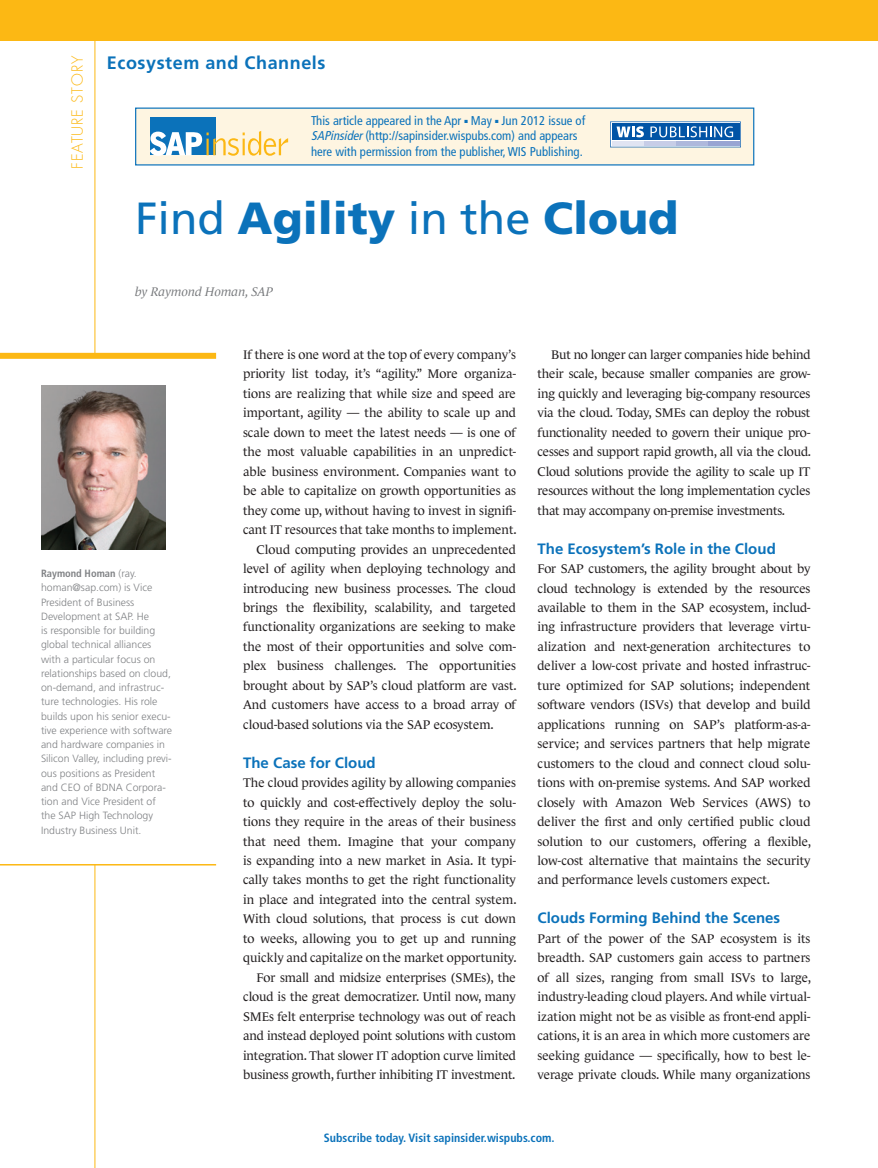
<style>
.page{position:relative;width:878px;height:1168px;background:#fff}
.page>*{position:absolute;margin:0;border:0;box-sizing:border-box;transform-origin:0 0}
.Article_Headline{font:900 45px "Frutiger LT Std";color:#0b72ba}
.t1{font:700 18px "Frutiger LT Std";letter-spacing:.03em;color:#0b72ba}
.Body_text_head{font:700 15px "Frutiger LT Std";color:#0b72ba}
.t2{font:300 15px "Futura Std";letter-spacing:.06em;color:#fcb814}
.Body_text{font:12.75px/19.5px "Le Monde Journal Std";color:#231f20;text-align:justify}
._00_-_Master_Color{font:condensed 12.75px/15.3px "Frutiger LT Std";color:#0b72ba}
.By_line{font:italic 12.75px "Le Monde Journal Std";color:#76787b}
.MASTER_-_footer_mont{font:700 condensed 12px "Frutiger LT Std";color:#0b72ba}
.Author_bio{font:300 10.5px/14.2px "Frutiger LT Std";color:#808285}
.s1{font-style:italic}
.s2{font-weight:400}
.s3{font-weight:700;font-stretch:condensed}
</style>
<div class="page">
<hr style="left:94px;top:864px;width:1px;height:304px;background:#fcb814">
<hr style="left:0;top:864px;width:216px;height:1px;background:#fcb814">
<hr style="left:94px;top:10px;width:1px;height:346px;background:#fcb814">
<div style="left:0;top:353px;width:216px;height:6px;background:#fcb814"></div>
<div style="left:0;top:0;width:878px;height:40px;background:#fcb814"></div>
<img style="left:41px;top:386px;width:124px;height:164px">
<div style="left:135px;top:108px;width:619px;height:57px;background:#fef5e1"></div>
<div style="left:150px;top:117px;width:65px;height:38px;background:#0b72ba"></div>
<svg style="left:150px;top:131px;width:138px;height:25px"></svg>
<svg style="left:610px;top:121px;width:130px;height:26px;background:#6897c9"></svg>
<p class="t2" style="left:68px;top:169px;width:114px;rotate:-90deg">FEATURE STORY</p>
<p class="t1" style="left:107px;top:53px;width:220px">Ecosystem and Channels</p>
<p class="_00_-_Master_Color" style="left:311px;top:113px;width:276px">This article appeared in the Apr ■ May ■ Jun 2012 issue of<br><span class="s1">SAPinsider</span>(http://sapinsider.wispubs.com) and appears here with permission from the publisher, WIS Publishing.</p>
<p class="Article_Headline" style="left:135px;top:191px;width:544px"><span class="s2">Find</span> Agility <span class="s2">in the</span> Cloud</p>
<p class="By_line" style="left:135px;top:285px;width:140px">by Raymond Homan, SAP</p>
<p class="Author_bio" style="left:41px;top:566px;width:133px"><span class="s3">Raymond Homan</span> (ray. homan@sap.com) is Vice<br>President of Business<br>Development at SAP. He<br>is responsible for building global technical alliances with a particular focus on relationships based on cloud, on-demand, and infrastruc&shy;ture technologies. His role builds upon his senior execu&shy;tive experience with software and hardware companies in<br>Silicon Valley, including previ&shy;ous positions as President and CEO of BDNA Corpora&shy;tion and Vice President of the SAP High Technology<br>Industry Business Unit.</p>
<p class="Body_text" style="left:243px;top:345px;width:275px">If there is one word at the top of every company’s priority list today, it’s “agility.” More organiza&shy;tions are realizing that while size and speed are important, agility — the ability to scale up and scale down to meet the latest needs — is one of the most valuable capabilities in an unpredict&shy;able business environment. Companies want to be able to capitalize on growth opportunities as they come up, without having to invest in signifi&shy;cant IT resources that take months to implement.</p>
<p class="Body_text" style="left:243px;top:539px;width:275px;text-indent:14px">Cloud computing provides an unprecedented level of agility when deploying technology and introducing new business processes. The cloud brings the flexibility, scalability, and targeted functionality organizations are seeking to make the most of their opportunities and solve com&shy;plex business challenges. The opportunities brought about by SAP’s cloud platform are vast.<br>And customers have access to a broad array of cloud-based solutions via the SAP ecosystem.</p>
<p class="Body_text_head" style="left:243px;top:754px;width:134px">The Case for Cloud</p>
<p class="Body_text" style="left:243px;top:773px;width:275px">The cloud provides agility by allowing companies to quickly and cost-effectively deploy the solu&shy;tions they require in the areas of their business that need them. Imagine that your company is expanding into a new market in Asia. It typi&shy;cally takes months to get the right functionality in place and integrated into the central system.<br>With cloud solutions, that process is cut down to weeks, allowing you to get up and running quickly and capitalize on the market opportunity.</p>
<p class="Body_text" style="left:243px;top:967px;width:274px;text-indent:14px">For small and midsize enterprises (SMEs), the cloud is the great democratizer. Until now, many SMEs felt enterprise technology was out of reach and instead deployed point solutions with custom integration. That slower IT adoption curve limited business growth, further inhibiting IT investment.</p>
<p class="Body_text" style="left:537px;top:345px;width:275px;text-indent:14px">But no longer can larger companies hide behind their scale, because smaller companies are grow&shy;ing quickly and leveraging big-company resources via the cloud. Today, SMEs can deploy the robust functionality needed to govern their unique pro&shy;cesses and support rapid growth, all via the cloud.<br>Cloud solutions provide the agility to scale up IT resources without the long implementation cycles that may accompany on-premise investments.</p>
<p class="Body_text_head" style="left:537px;top:539px;width:240px">The Ecosystem’s Role in the Cloud</p>
<p class="Body_text" style="left:537px;top:559px;width:275px">For SAP customers, the agility brought about by cloud technology is extended by the resources available to them in the SAP ecosystem, includ&shy;ing infrastructure providers that leverage virtu&shy;alization and next-generation architectures to deliver a low-cost private and hosted infrastruc&shy;ture optimized for SAP solutions; independent software vendors (ISVs) that develop and build applications running on SAP’s platform-as-a&shy;service; and services partners that help migrate customers to the cloud and connect cloud solu&shy;tions with on-premise systems. And SAP worked closely with Amazon Web Services (AWS) to deliver the first and only certified public cloud solution to our customers, offering a flexible, low-cost alternative that maintains the security and performance levels customers expect.</p>
<p class="Body_text_head" style="left:537px;top:909px;width:244px">Clouds Forming Behind the Scenes</p>
<p class="Body_text" style="left:537px;top:928px;width:275px">Part of the power of the SAP ecosystem is its breadth. SAP customers gain access to partners of all sizes, ranging from small ISVs to large, industry-leading cloud players. And while virtual&shy;ization might not be as visible as front-end appli&shy;cations, it is an area in which more customers are seeking guidance — specifically, how to best le&shy;verage private clouds. While many organizations</p>
<p class="MASTER_-_footer_mont" style="left:324px;top:1130px;width:232px">Subscribe today. Visit sapinsider.wispubs.com.</p>
</div>
